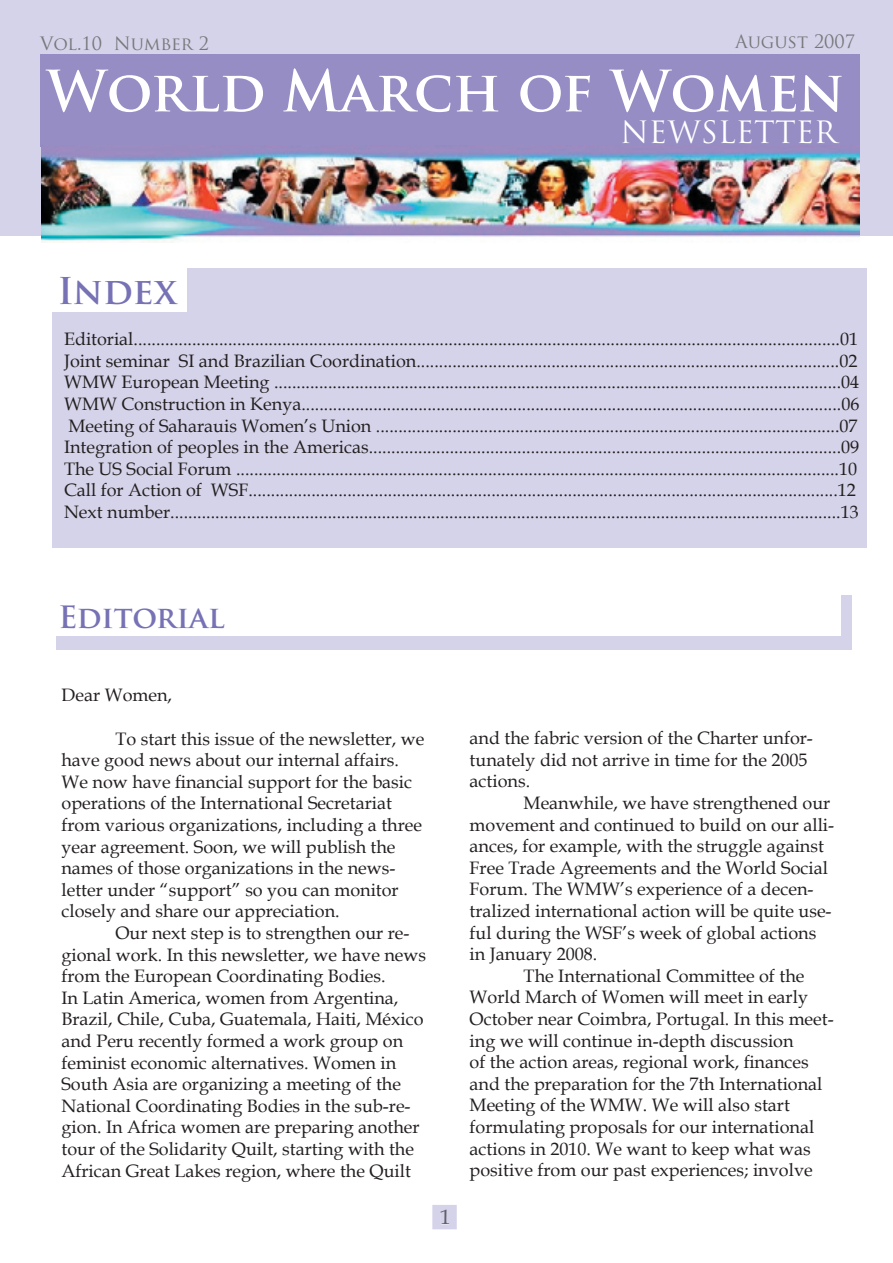
<style>
.page{position:relative;width:893px;height:1263px;background:#fff}
.page>*{position:absolute;margin:0;border:0;box-sizing:border-box;transform-origin:0 0}
.t1{font:700 55.5px "Trajan Pro";color:#fff}
.t2{font:700 36px "Trajan Pro";letter-spacing:-.005em;color:#7672b5}
.t3{font:30px "Trajan Pro";color:#fff}
.t4{font:700 30px "Trajan Pro";letter-spacing:-.005em;color:#7672b5}
.t5{font:21px "Book Antiqua";color:#605f6d}
.t6{font:18px/21.6px "Book Antiqua";color:#231f20}
.t7{font:18px "Trajan Pro";color:#76787b}
</style>
<div class="page">
<div style="left:0;top:0;width:893px;height:236px;background:#d5d3e9"></div>
<div style="left:40px;top:54px;width:820px;height:92px;background:#958dc4"></div>
<div style="left:57px;top:595px;width:795px;height:54px;background:#d5d3e9"></div>
<div style="left:34px;top:563px;width:807px;height:73px;background:#fff"></div>
<div style="left:52px;top:269px;width:814px;height:279px;background:#d5d3e9"></div>
<div style="left:35px;top:250px;width:152px;height:62px;background:#fff"></div>
<svg style="left:432px;top:1205px;width:25px;height:24px"></svg>
<div style="left:441px;top:1209px;width:8px;height:15px;background:#d5d3e9"></div>
<img style="left:41px;top:145px;width:819px;height:98px">
<p class="t7" style="left:40px;top:32px;width:170px">Vol.10 Number 2</p>
<p class="t7" style="left:735px;top:30px;width:121px">August 2007</p>
<h1 class="t1" style="left:46px;top:57px;width:800px">World March of Women</h1>
<h2 class="t2" style="left:57px;top:269px;width:121px">Index</h2>
<h3 class="t3" style="left:620px;top:113px;width:218px">NEWSLETTER</h3>
<p class="t6" style="left:64px;top:328px;width:797px">Editorial.............................................................................................................................................................01<br>Joint seminar SI and Brazilian Coordination..............................................................................................02<br>WMW European Meeting ..............................................................................................................................04<br>WMW Construction in Kenya........................................................................................................................06<br>Meeting of Saharauis Women’s Union .......................................................................................................07<br>Integration of peoples in the Americas.........................................................................................................09<br>The US Social Forum ......................................................................................................................................10<br>Call for Action of WSF...................................................................................................................................12<br>Next number.....................................................................................................................................................13</p>
<h3 class="t4" style="left:59px;top:599px;width:168px">Editorial</h3>
<p class="t6" style="left:62px;top:684px;width:112px">Dear Women,</p>
<p class="t6" style="left:62px;top:727px;width:365px;text-indent:54px">To start this issue of the newsletter, we have good news about our internal affairs.<br>We now have financial support for the basic operations of the International Secretariat from various organizations, including a three year agreement. Soon, we will publish the names of those organizations in the news&shy;letter under “support” so you can monitor closely and share our appreciation.</p>
<p class="t6" style="left:62px;top:922px;width:366px;text-indent:54px">Our next step is to strengthen our re&shy;gional work. In this newsletter, we have news from the European Coordinating Bodies.<br>In Latin America, women from Argentina, Brazil, Chile, Cuba, Guatemala, Haiti, México and Peru recently formed a work group on feminist economic alternatives. Women in South Asia are organizing a meeting of the National Coordinating Bodies in the sub-re&shy;gion. In Africa women are preparing another tour of the Solidarity Quilt, starting with the African Great Lakes region, where the Quilt</p>
<p class="t5" style="left:440px;top:1202px;width:12px">1</p>
<p class="t6" style="left:470px;top:727px;width:345px">and the fabric version of the Charter unfor&shy;tunately did not arrive in time for the 2005 actions.</p>
<p class="t6" style="left:524px;top:792px;width:308px">Meanwhile, we have strengthened our</p>
<p class="t6" style="left:470px;top:813px;width:366px">movement and continued to build on our alli-</p>
<p class="t6" style="left:470px;top:835px;width:356px">ances, for example, with the struggle against</p>
<p class="t6" style="left:470px;top:856px;width:360px">Free Trade Agreements and the World Social</p>
<p class="t6" style="left:470px;top:878px;width:345px">Forum. The WMW’s experience of a decen-</p>
<p class="t6" style="left:470px;top:900px;width:363px">tralized international action will be quite use-</p>
<p class="t6" style="left:470px;top:921px;width:348px">ful during the WSF’s week of global actions</p>
<p class="t6" style="left:470px;top:943px;width:129px">in January 2008.</p>
<p class="t6" style="left:524px;top:964px;width:282px">The International Committee of the</p>
<p class="t6" style="left:470px;top:986px;width:340px">World March of Women will meet in early</p>
<p class="t6" style="left:470px;top:1008px;width:366px">October near Coimbra, Portugal. In this meet-</p>
<p class="t6" style="left:470px;top:1029px;width:325px">ing we will continue in-depth discussion</p>
<p class="t6" style="left:470px;top:1051px;width:341px">of the action areas, regional work, finances</p>
<p class="t6" style="left:470px;top:1072px;width:354px">and the preparation for the 7th International</p>
<p class="t6" style="left:470px;top:1094px;width:322px">Meeting of the WMW. We will also start</p>
<p class="t6" style="left:470px;top:1116px;width:346px">formulating proposals for our international</p>
<p class="t6" style="left:470px;top:1137px;width:342px">actions in 2010. We want to keep what was</p>
<p class="t6" style="left:470px;top:1159px;width:345px">positive from our past experiences; involve</p>
</div>
